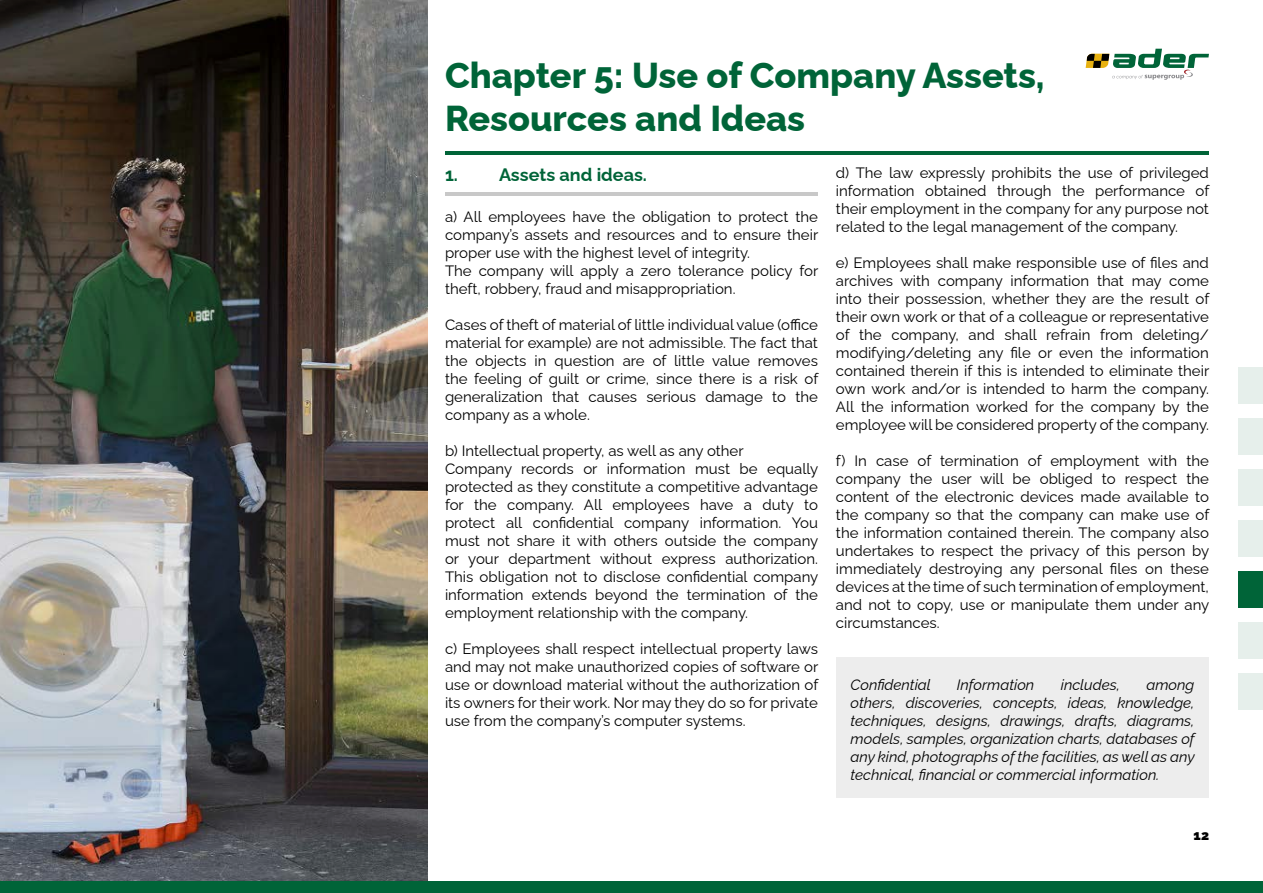
<style>
.page{position:relative;width:1263px;height:893px;background:#fff}
.page>*{position:absolute;margin:0;border:0;box-sizing:border-box;transform-origin:0 0}
.t1{font:800 36px/43.2px "Raleway";color:#006438}
.t2{font:700 18px "Raleway";color:#006438}
.t3{font:15px/18px "Raleway";color:#000;text-align:justify}
.t4{font:italic 15px/18px "Raleway";color:#000;text-align:justify}
.t5{font:900 13.5px "Raleway";color:#000}
</style>
<div class="page">
<svg style="left:1086px;top:49px;width:123px;height:31px"></svg>
<hr style="left:445px;top:151px;width:764px;height:4px;background:#006438">
<hr style="left:445px;top:192px;width:373px;height:3px;background:#c8c8c8">
<div style="left:836px;top:657px;width:373px;height:141px;background:#ededed"></div>
<img style="left:0;top:0;width:427px;height:881px">
<div style="left:1238px;top:367px;width:25px;height:37px;background:#e6efeb"></div>
<div style="left:1238px;top:418px;width:25px;height:37px;background:#e6efeb"></div>
<div style="left:1238px;top:469px;width:25px;height:37px;background:#e6efeb"></div>
<div style="left:1238px;top:520px;width:25px;height:37px;background:#e6efeb"></div>
<div style="left:1238px;top:571px;width:25px;height:37px;background:#006438"></div>
<div style="left:1238px;top:622px;width:25px;height:37px;background:#e6efeb"></div>
<div style="left:1238px;top:673px;width:25px;height:37px;background:#e6efeb"></div>
<div style="left:0;top:881px;width:1263px;height:12px;background:#006438"></div>
<h1 class="t1" style="left:445px;top:50px;width:601px">Chapter 5: Use of Company Assets,<br>Resources and Ideas</h1>
<p class="t2" style="left:445px;top:160px;width:203px">1. Assets and ideas.</p>
<p class="t3" style="left:836px;top:162px;width:375px">d) The law expressly prohibits the use of privileged information obtained through the performance of their employment in the company for any purpose not related to the legal management of the company.</p>
<p class="t3" style="left:836px;top:252px;width:375px">e) Employees shall make responsible use of files and archives with company information that may come into their possession, whether they are the result of their own work or that of a colleague or representative of the company, and shall refrain from deleting/ modifying/deleting any file or even the information contained therein if this is intended to eliminate their own work and/or is intended to harm the company.<br>All the information worked for the company by the employee will be considered property of the company.</p>
<p class="t3" style="left:836px;top:450px;width:375px">f) In case of termination of employment with the company the user will be obliged to respect the content of the electronic devices made available to the company so that the company can make use of the information contained therein. The company also undertakes to respect the privacy of this person by immediately destroying any personal files on these devices at the time of such termination of employment, and not to copy, use or manipulate them under any circumstances.</p>
<p class="t3" style="left:445px;top:206px;width:375px;text-align:left">a) All employees have the obligation to protect the company’s assets and resources and to ensure their proper use with the highest level of integrity.<br>The company will apply a zero tolerance policy for theft, robbery, fraud and misappropriation.</p>
<p class="t3" style="left:445px;top:314px;width:375px">Cases of theft of material of little individual value (office material for example) are not admissible. The fact that the objects in question are of little value removes the feeling of guilt or crime, since there is a risk of generalization that causes serious damage to the company as a whole.</p>
<p class="t3" style="left:445px;top:440px;width:375px;text-align:left">b) Intellectual property, as well as any other<br>Company records or information must be equally protected as they constitute a competitive advantage for the company. All employees have a duty to protect all confidential company information. You must not share it with others outside the company or your department without express authorization.<br>This obligation not to disclose confidential company information extends beyond the termination of the employment relationship with the company.</p>
<p class="t3" style="left:445px;top:638px;width:375px">c) Employees shall respect intellectual property laws and may not make unauthorized copies of software or use or download material without the authorization of its owners for their work. Nor may they do so for private use from the company’s computer systems.</p>
<p class="t4" style="left:850px;top:674px;width:82px">Confidential</p>
<p class="t4" style="left:957px;top:674px;width:79px">Information</p>
<p class="t4" style="left:1061px;top:674px;width:61px">includes,</p>
<p class="t4" style="left:850px;top:674px;width:346px;text-indent:296px">among others, discoveries, concepts, ideas, knowledge, techniques, designs, drawings, drafts, diagrams, models, samples, organization charts, databases of any kind, photographs of the facilities, as well as any technical, financial or commercial information.</p>
<p class="t5" style="left:1194px;top:825px;width:17px">12</p>
</div>
